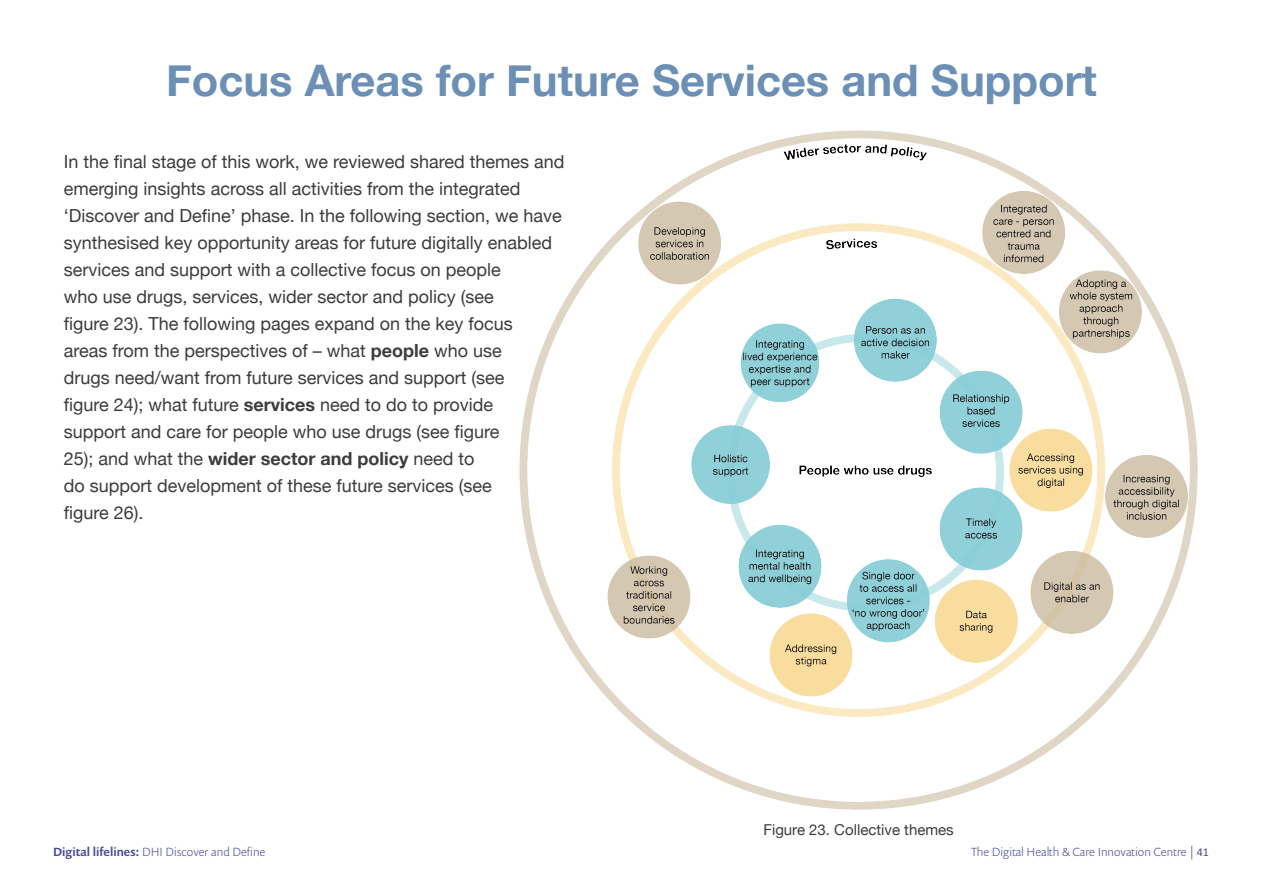
<style>
.page{position:relative;width:1263px;height:893px;background:#fff}
.page>*{position:absolute;margin:0;border:0;box-sizing:border-box;transform-origin:0 0}
.t1{font:43.5px "Helvetica Neue Bold 2";color:#6b8fb5}
.t2{font:18px/27px "Helvetica Neue";color:#3c3c3c}
.t3{font:15px "Helvetica Neue 2";color:#3c3c3c}
.t4{font:300 12px "Prenton RP Pro";color:#4c4698}
.s1{font-family:"Helvetica Neue 2"}
.s2{font-family:"Helvetica Neue Bold 2"}
.s3{font-family:"Prenton RP Pro Medium Regular 2";font-weight:400}
.s4{font-family:"Calibri";font-weight:400}
</style>
<div class="page">
<img style="left:519px;top:130px;width:679px;height:680px">
<p class="t1" style="left:166px;top:47px;width:932px">Focus Areas for Future Services and Support</p>
<p class="t2" style="left:64px;top:149px;width:502px">In the final stage of this work, we reviewed shared themes and <span class="s1">emerging insights across all activities from the integrated </span>‘Discover and Define’ phase. In the following section, we have <span class="s1">synthesised key opportunity areas for future digitally enabled </span>services and support with a collective focus on people<br>who use drugs, services, wider sector and policy (see<br>figure 23). The following pages expand on the key focus<br>areas from the perspectives of – what <span class="s2">people</span> who use<br>drugs need/want from future services and support (see<br>figure 24); what future <span class="s2">services</span> <span class="s1">need to do to provide<br></span>support and care for people who use drugs (see figure<br>25); and what the <span class="s2">wider sector and policy</span> <span class="s1">need to<br></span>do support development of these future services (see<br>figure 26).</p>
<p class="t3" style="left:763px;top:818px;width:192px">Figure 23. Collective themes</p>
<p class="t4" style="left:53px;top:843px;width:214px"><span class="s3">Digital lifelines:</span> DHI Discover and Define</p>
<p class="t4" style="left:971px;top:843px;width:239px">The Digital Health &amp; Care Innovation Centre | <span class="s4">41</span></p>
</div>
